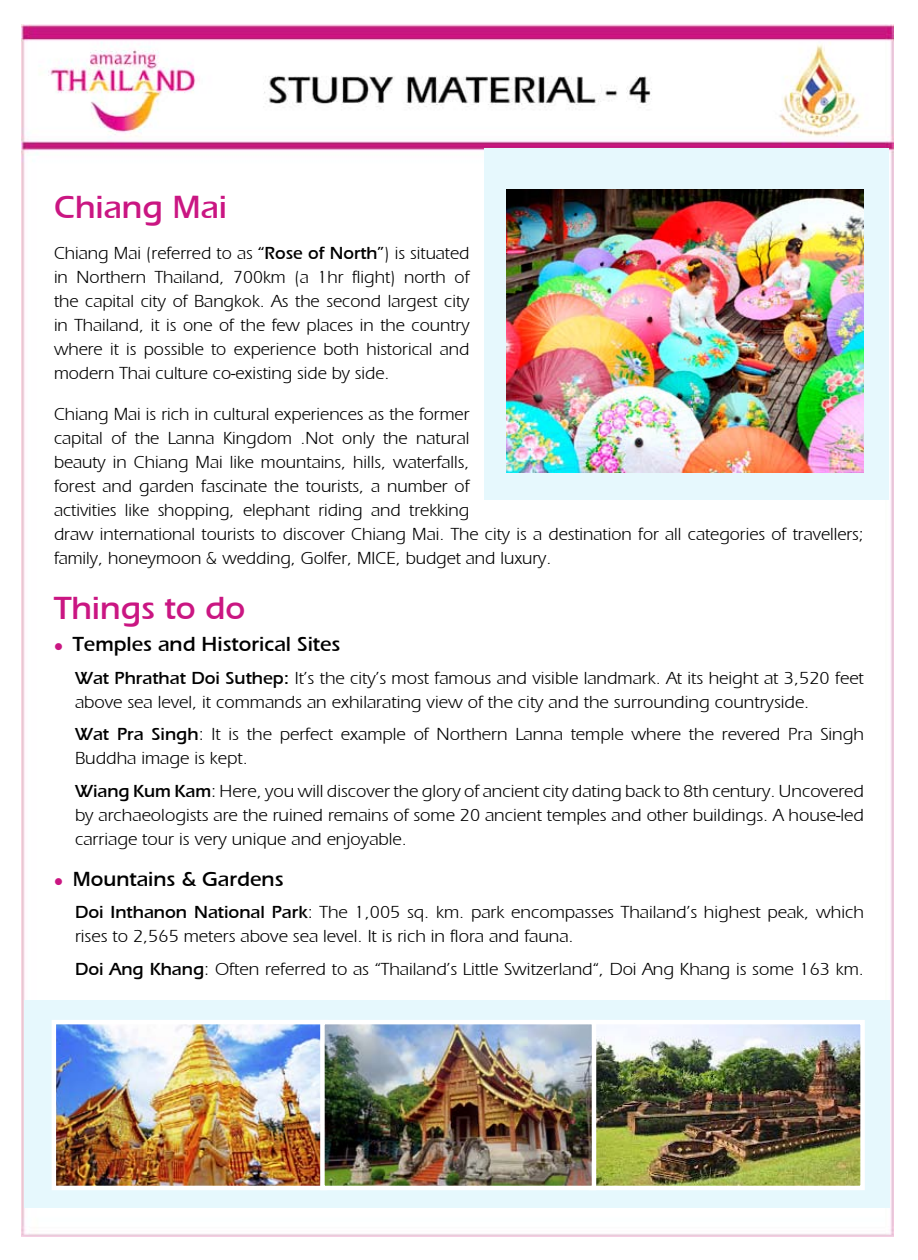
<style>
.page{position:relative;width:918px;height:1260px;background:#fff}
.page>*{position:absolute;margin:0;border:0;box-sizing:border-box;transform-origin:0 0}
.t1{font:33px "Aquiline Book Bold SWFTE";color:#ca1682}
.t2{font:21px "Aquiline Book Bold SWFTE";color:#000}
.t3{font:18px/24px "Aquiline Book Regular SWFTE";color:#000}
.s1{font-family:"Aquiline Book Bold SWFTE"}
.s2{color:#ca1682}
</style>
<div class="page">
<img style="left:22px;top:24px;width:872px;height:1211px">
<div style="left:24px;top:999px;width:865px;height:208px;background:#e6f8fd"></div>
<img style="left:57px;top:1024px;width:263px;height:160px">
<div style="left:52px;top:1019px;width:276px;height:170px;border:4px solid #fff"></div>
<img style="left:596px;top:1024px;width:264px;height:160px">
<div style="left:589px;top:1019px;width:276px;height:170px;border:4px solid #fff"></div>
<img style="left:325px;top:1024px;width:266px;height:160px">
<div style="left:320px;top:1019px;width:276px;height:170px;border:4px solid #fff"></div>
<div style="left:484px;top:149px;width:406px;height:351px;background:#e6f8fd"></div>
<img style="left:507px;top:189px;width:357px;height:283px">
<h1 class="t1" style="left:54px;top:188px;width:175px">Chiang Mai</h1>
<p class="t3" style="left:54px;top:241px;width:417px;text-align:justify">Chiang Mai (referred to as <span class="s1">“Rose of North”</span>) is situated in Northern Thailand, 700km (a 1hr flight) north of the capital city of Bangkok. As the second largest city in Thailand, it is one of the few places in the country where it is possible to experience both historical and modern Thai culture co-existing side by side.</p>
<p class="t3" style="left:54px;top:402px;width:811px">Chiang Mai is rich in cultural experiences as the former<br>capital of the Lanna Kingdom .Not only the natural<br>beauty in Chiang Mai like mountains, hills, waterfalls,<br>forest and garden fascinate the tourists, a number of<br>activities like shopping, elephant riding and trekking<br>draw international tourists to discover Chiang Mai. The city is a destination for all categories of travellers; family, honeymoon &amp; wedding, Golfer, MICE, budget and luxury.</p>
<h1 class="t1" style="left:54px;top:588px;width:193px">Things to do</h1>
<p class="t2" style="left:54px;top:632px;width:288px"><span class="s2">●</span> Temples and Historical Sites</p>
<p class="t3" style="left:75px;top:665px;width:790px"><span class="s1">Wat Phrathat Doi Suthep:</span> It’s the city’s most famous and visible landmark. At its height at 3,520 feet above sea level, it commands an exhilarating view of the city and the surrounding countryside.</p>
<p class="t3" style="left:75px;top:722px;width:791px"><span class="s1">Wat Pra Singh</span>: It is the perfect example of Northern Lanna temple where the revered Pra Singh<br>Buddha image is kept.</p>
<p class="t3" style="left:75px;top:778px;width:791px;text-align:justify"><span class="s1">Wiang Kum Kam</span>: Here, you will discover the glory of ancient city dating back to 8th century. Uncovered by archaeologists are the ruined remains of some 20 ancient temples and other buildings. A house-led carriage tour is very unique and enjoyable.</p>
<p class="t2" style="left:54px;top:866px;width:231px"><span class="s2">●</span> Mountains &amp; Gardens</p>
<p class="t3" style="left:75px;top:900px;width:790px"><span class="s1">Doi Inthanon National Park</span>: The 1,005 sq. km. park encompasses Thailand’s highest peak, which rises to 2,565 meters above sea level. It is rich in flora and fauna.</p>
<p class="t3" style="left:75px;top:956px;width:791px"><span class="s1">Doi Ang Khang</span>: Often referred to as “Thailand’s Little Switzerland“, Doi Ang Khang is some 163 km.</p>
</div>
